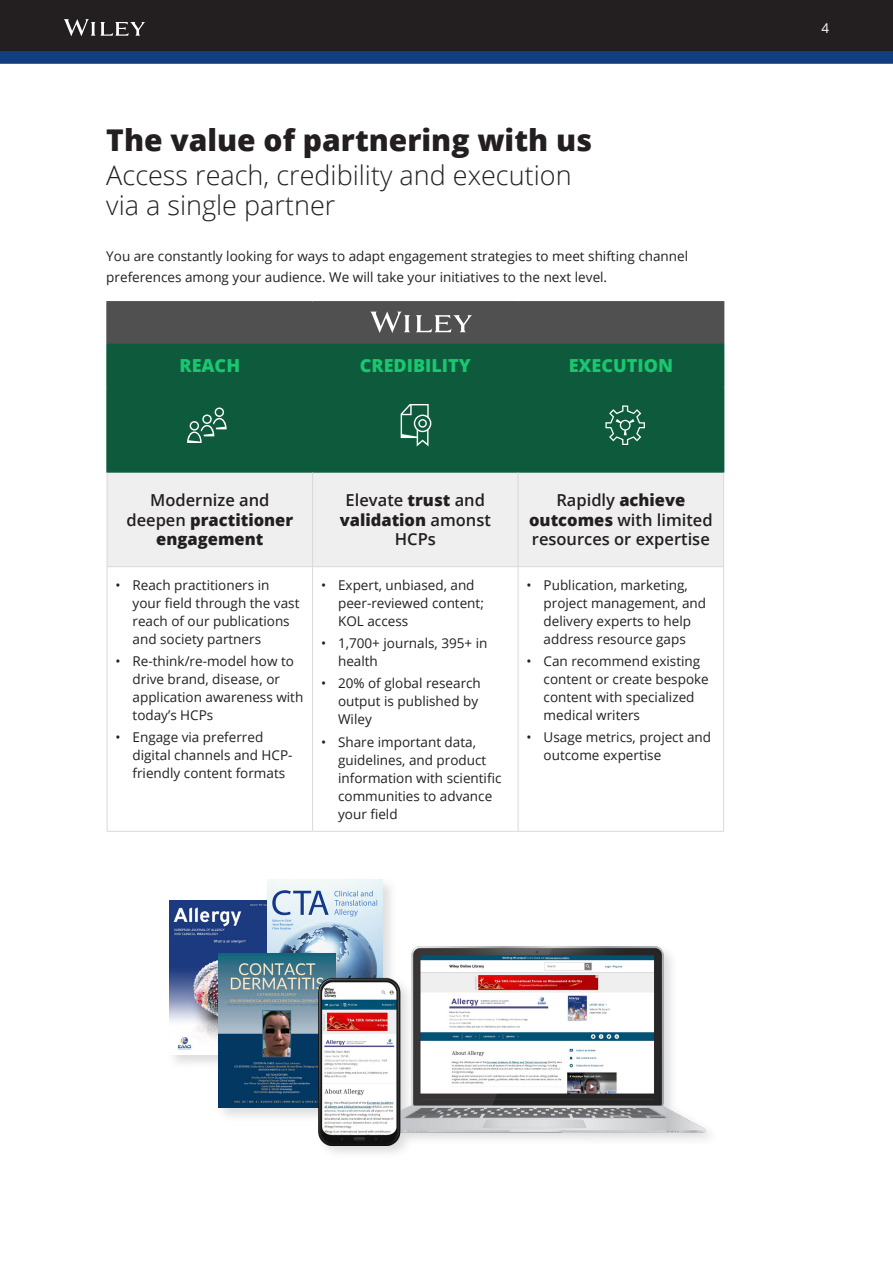
<style>
.page{position:relative;width:893px;height:1263px;background:#fff}
.page>*{position:absolute;margin:0;border:0;box-sizing:border-box;transform-origin:0 0}
.H2_-_Header{font:800 30px "Open Sans";color:#231f20}
.H3_-_Header{font:300 27px/30px "Open Sans";color:#231f20}
.t1{font:800 18px "Open Sans";color:#18c76f}
.t2{font:600 16.5px/19.8px "Open Sans";color:#231f20;text-align:center}
.t3{font:800 16.5px/19.8px "Open Sans";color:#231f20;text-align:center}
.Body{font:13.5px/18px "Open Sans";color:#231f20}
.t4{font:13.5px "Open Sans";color:#fff}
.s1{font-weight:600}
.s2{font-weight:800}
</style>
<div class="page">
<div style="left:0;top:0;width:893px;height:51px;background:#231f20"></div>
<svg style="left:0;top:51px;width:893px;height:13px"></svg>
<svg style="left:64px;top:19px;width:81px;height:17px"></svg>
<div style="left:166px;top:897px;width:136px;height:173px;background:#505050;opacity:.2"></div>
<img style="left:169px;top:900px;width:95px;height:155px">
<div style="left:264px;top:877px;width:134px;height:169px;background:#505050;opacity:.2"></div>
<img style="left:267px;top:880px;width:116px;height:70px">
<div style="left:215px;top:950px;width:136px;height:173px;background:#505050;opacity:.2"></div>
<img style="left:218px;top:953px;width:98px;height:154px">
<div style="left:107px;top:302px;width:617px;height:42px;background:#505050"></div>
<div style="left:108px;top:345px;width:615px;height:126px;background:#0d5a3c"></div>
<div style="left:108px;top:473px;width:615px;height:93px;background:#efeff0"></div>
<hr style="left:106px;top:345px;width:2px;height:41px;background:#0d5a3c">
<hr style="left:312px;top:345px;width:1px;height:41px;background:#0d5a3c">
<hr style="left:517px;top:345px;width:2px;height:41px;background:#0d5a3c">
<hr style="left:723px;top:345px;width:1px;height:41px;background:#0d5a3c">
<hr style="left:106px;top:386px;width:207px;height:2px;background:#0d5a3c">
<hr style="left:106px;top:388px;width:2px;height:83px;background:#0d5a3c">
<hr style="left:313px;top:386px;width:205px;height:2px;background:#0d5a3c">
<hr style="left:312px;top:388px;width:1px;height:83px;background:#0d5a3c">
<hr style="left:518px;top:386px;width:206px;height:2px;background:#0d5a3c">
<hr style="left:517px;top:388px;width:2px;height:83px;background:#0d5a3c">
<hr style="left:723px;top:388px;width:1px;height:83px;background:#0d5a3c">
<hr style="left:106px;top:301px;width:207px;height:2px;background:#505050">
<hr style="left:106px;top:303px;width:2px;height:41px;background:#505050">
<hr style="left:313px;top:301px;width:205px;height:2px;background:#505050">
<hr style="left:518px;top:301px;width:206px;height:2px;background:#505050">
<hr style="left:106px;top:344px;width:207px;height:1px;background:#0d5a3c">
<hr style="left:313px;top:344px;width:205px;height:1px;background:#0d5a3c">
<hr style="left:518px;top:344px;width:206px;height:1px;background:#0d5a3c">
<hr style="left:106px;top:471px;width:207px;height:2px;background:#0d5a3c">
<hr style="left:313px;top:471px;width:205px;height:2px;background:#0d5a3c">
<hr style="left:518px;top:471px;width:206px;height:2px;background:#0d5a3c">
<hr style="left:107px;top:473px;width:1px;height:93px;background:#d8d9da">
<hr style="left:312px;top:473px;width:1px;height:93px;background:#d8d9da">
<hr style="left:518px;top:473px;width:1px;height:93px;background:#d8d9da">
<hr style="left:723px;top:473px;width:1px;height:93px;background:#d8d9da">
<hr style="left:107px;top:566px;width:206px;height:1px;background:#d8d9da">
<hr style="left:107px;top:567px;width:1px;height:264px;background:#d8d9da">
<hr style="left:313px;top:566px;width:205px;height:1px;background:#d8d9da">
<hr style="left:312px;top:567px;width:1px;height:264px;background:#d8d9da">
<hr style="left:518px;top:566px;width:206px;height:1px;background:#d8d9da">
<hr style="left:518px;top:567px;width:1px;height:264px;background:#d8d9da">
<hr style="left:723px;top:567px;width:1px;height:264px;background:#d8d9da">
<hr style="left:107px;top:831px;width:206px;height:1px;background:#d8d9da">
<hr style="left:313px;top:831px;width:205px;height:1px;background:#d8d9da">
<hr style="left:518px;top:831px;width:206px;height:1px;background:#d8d9da">
<svg style="left:371px;top:312px;width:101px;height:21px"></svg>
<svg style="left:187px;top:407px;width:40px;height:36px"></svg>
<svg style="left:401px;top:404px;width:30px;height:42px"></svg>
<svg style="left:605px;top:405px;width:40px;height:40px"></svg>
<div style="left:316px;top:943px;width:404px;height:217px;background:#505050;opacity:.2"></div>
<img style="left:319px;top:946px;width:387px;height:199px">
<p class="H2_-_Header" style="left:106px;top:117px;width:487px">The value of partnering with us</p>
<p class="H3_-_Header" style="left:106px;top:159px;width:467px">Access reach, credibility and execution via a single partner</p>
<p class="Body" style="left:106px;top:246px;width:583px;line-height:21px">You are constantly looking for ways to adapt engagement strategies to meet shifting channel preferences among your audience. We will take your initiatives to the next level.</p>
<p class="t1" style="left:180px;top:352px;width:62px">REACH</p>
<p class="t1" style="left:360px;top:352px;width:112px">CREDIBILITY</p>
<p class="t1" style="left:569px;top:352px;width:106px">EXECUTION</p>
<p class="t3" style="left:126px;top:489px;width:168px"><span class="s1">Modernize and deepen</span> practitioner engagement</p>
<p class="t2" style="left:340px;top:490px;width:153px">Elevate <span class="s2">trust</span> and <span class="s2">validation</span> amonst<br>HCPs</p>
<p class="t2" style="left:529px;top:490px;width:185px">Rapidly <span class="s2">achieve outcomes</span> with limited resources or expertise</p>
<p class="Body" style="left:133px;top:575px;width:168px;text-indent:-17px">• Reach practitioners in your field through the vast reach of our publications and society partners</p>
<p class="Body" style="left:133px;top:652px;width:172px;text-indent:-17px">• Re-think/re-model how to drive brand, disease, or application awareness with today’s HCPs</p>
<p class="Body" style="left:133px;top:728px;width:161px;text-indent:-17px">• Engage via preferred digital channels and HCP&shy;friendly content formats</p>
<p class="Body" style="left:338px;top:575px;width:147px;text-indent:-17px">• Expert, unbiased, and peer-reviewed content;<br>KOL access</p>
<p class="Body" style="left:338px;top:634px;width:151px;text-indent:-17px">• 1,700+ journals, 395+ in health</p>
<p class="Body" style="left:338px;top:674px;width:144px;text-indent:-17px">• 20% of global research output is published by<br>Wiley</p>
<p class="Body" style="left:338px;top:732px;width:165px;text-indent:-17px">• Share important data, guidelines, and product information with scientific communities to advance your field</p>
<p class="Body" style="left:544px;top:575px;width:164px;text-indent:-17px">• Publication, marketing, project management, and delivery experts to help address resource gaps</p>
<p class="Body" style="left:544px;top:652px;width:167px;text-indent:-17px">• Can recommend existing content or create bespoke content with specialized medical writers</p>
<p class="Body" style="left:544px;top:728px;width:169px;text-indent:-17px">• Usage metrics, project and outcome expertise</p>
<p class="t4" style="left:821px;top:19px;width:9px">4</p>
</div>
